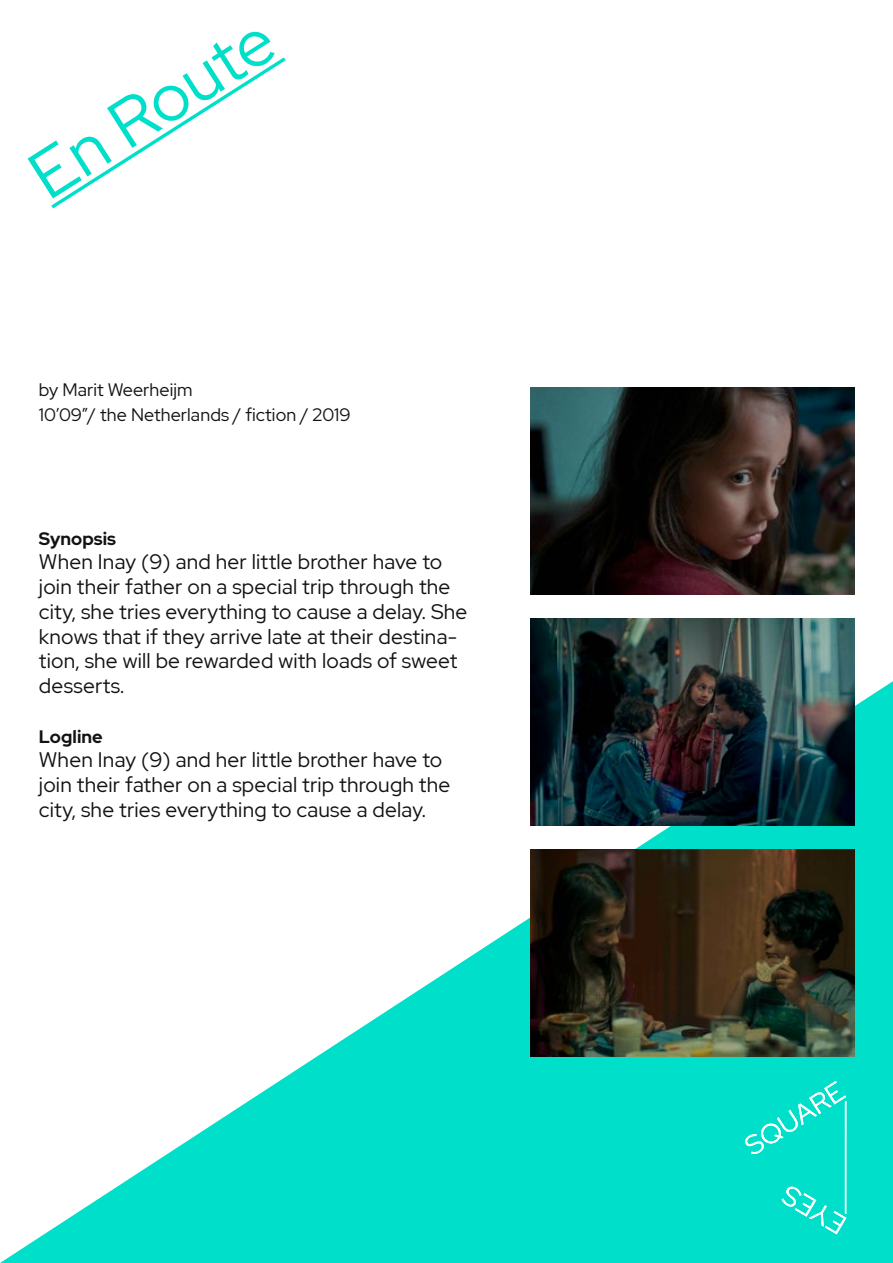
<style>
.page{position:relative;width:893px;height:1263px;background:#fff}
.page>*{position:absolute;margin:0;border:0;box-sizing:border-box;transform-origin:0 0}
.t1{font:67.5px "Red Hat Display";color:#00dfc9}
.t2{font:21px/24.8px "Red Hat Display";letter-spacing:.01em;color:#121212}
.t3{font:18px/24.8px "Red Hat Display";letter-spacing:.005em;color:#121212}
.t4{font:700 18px "Red Hat Display";letter-spacing:.005em;color:#121212}
</style>
<div class="page">
<svg style="left:0;top:681px;width:893px;height:582px"></svg>
<img style="left:531px;top:388px;width:323px;height:206px">
<img style="left:531px;top:619px;width:323px;height:206px">
<img style="left:531px;top:850px;width:323px;height:206px">
<svg style="left:51px;top:57px;width:235px;height:152px"></svg>
<svg style="left:745px;top:1081px;width:101px;height:153px;background:#15e1cd"></svg>
<h1 class="t1" style="left:12px;top:145px;width:277px;rotate:-33deg">En Route</h1>
<p class="t3" style="left:39px;top:377px;width:313px">by Marit Weerheijm<br>10’09”/ the Netherlands / fiction / 2019</p>
<p class="t4" style="left:39px;top:526px;width:79px">Synopsis</p>
<p class="t2" style="left:39px;top:549px;width:430px">When Inay (9) and her little brother have to join their father on a special trip through the city, she tries everything to cause a delay. She knows that if they arrive late at their destina&shy;tion, she will be rewarded with loads of sweet desserts.</p>
<p class="t4" style="left:39px;top:724px;width:65px">Logline</p>
<p class="t2" style="left:39px;top:747px;width:413px">When Inay (9) and her little brother have to join their father on a special trip through the city, she tries everything to cause a delay.</p>
</div>
